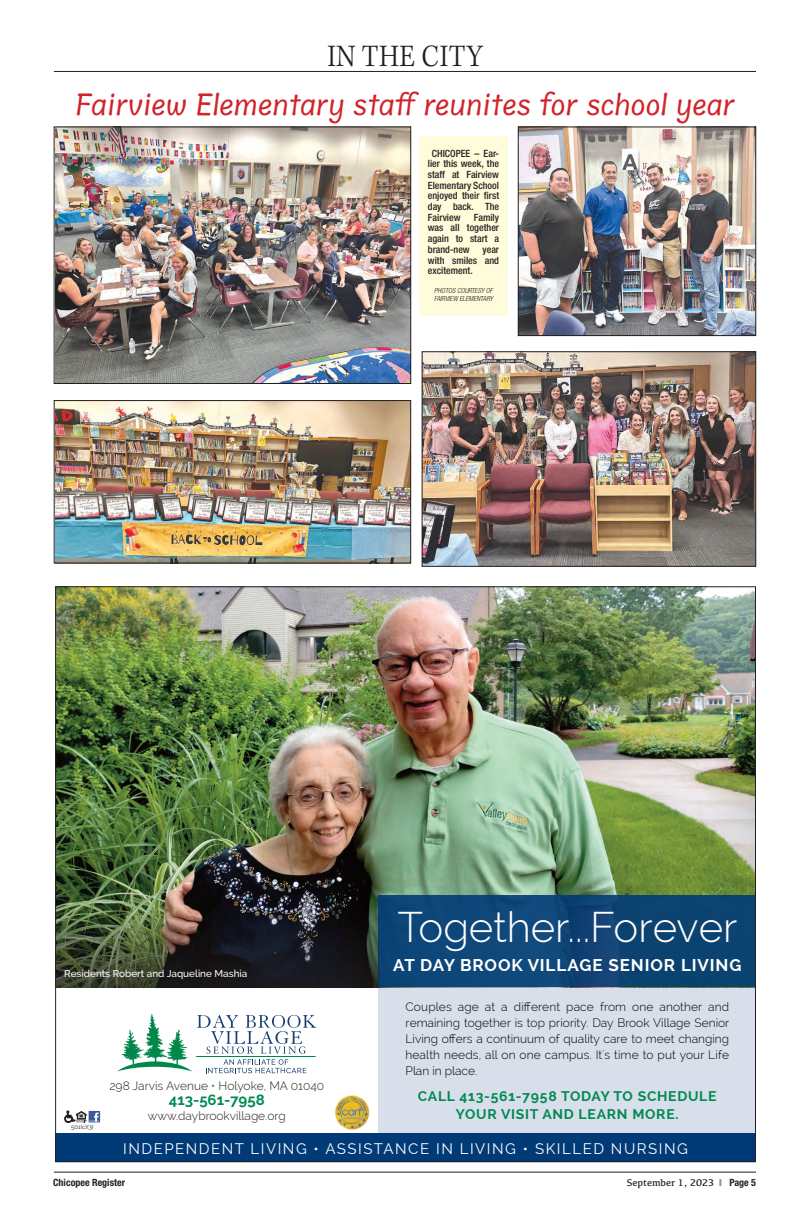
<style>
.page{position:relative;width:810px;height:1224px;background:#fff}
.page>*{position:absolute;margin:0;border:0;box-sizing:border-box;transform-origin:0 0}
.t1{font:300 42px "Raleway";color:#fff}
.t2{font:300 32px "Kepler Std";letter-spacing:.015em;color:#231f20;scale:.9 1}
.CRPhotoHead{font:27px "Annai MN";color:#d1232a}
.t3{font:700 17px "Raleway";letter-spacing:.05em;color:#fff}
.t4{font:15px "Raleway";letter-spacing:.1em;color:#fff}
.t5{font:700 15px "Raleway";color:#008a52}
.t6{font:700 14px/18px "Raleway";letter-spacing:.05em;color:#008a52;text-align:center}
.t7{font:300 12px/16px "Raleway";letter-spacing:.01em;color:#000;text-align:justify}
.t8{font:300 12px "Raleway";color:#231f20}
.CRCutline{font:500 condensed 10px/10.7px "Helvetica Neue LT Std";color:#231f20;text-align:justify}
.t9{font:500 10px "Raleway";color:#fff}
.t10{font:10px "Kefa";color:#231f20}
.t11{font:700 condensed 10px "Helvetica Neue LT Std";color:#231f20}
.CRPhotoCredit{font:italic 300 condensed 7px "Helvetica Neue LT Std";color:#231f20}
.t12{font:6px "Raleway";color:#231f20}
.s1{color:#008a52}
.s2{color:#939598}
.s3{font-family:"Helvetica Neue LT Std";font-weight:700;font-stretch:condensed}
</style>
<div class="page">
<hr style="left:54px;top:1172px;width:702px;height:1px;background:#231f20">
<hr style="left:54px;top:71px;width:702px;height:1px;background:#231f20">
<div style="left:379px;top:987px;width:377px;height:146px;background:#d9deeb"></div>
<img style="left:335px;top:1095px;width:17px;height:32px">
<div style="left:89px;top:1111px;width:11px;height:11px;background:#3b5b99"></div>
<svg style="left:65px;top:1110px;width:34px;height:13px"></svg>
<div style="left:55px;top:1133px;width:701px;height:29px;background:#013b77"></div>
<img style="left:57px;top:588px;width:697px;height:326px">
<div style="left:379px;top:896px;width:377px;height:91px;background:#0d4476"></div>
<svg style="left:117px;top:1014px;width:199px;height:59px"></svg>
<img style="left:57px;top:914px;width:322px;height:73px">
<img style="left:56px;top:402px;width:353px;height:159px">
<div style="left:54px;top:400px;width:357px;height:163px;border:1px solid #231f20"></div>
<img style="left:56px;top:129px;width:353px;height:253px">
<div style="left:54px;top:127px;width:357px;height:257px;border:1px solid #231f20"></div>
<img style="left:424px;top:353px;width:330px;height:212px">
<div style="left:422px;top:351px;width:334px;height:216px;border:1px solid #231f20"></div>
<img style="left:520px;top:129px;width:234px;height:205px">
<div style="left:518px;top:127px;width:238px;height:209px;border:1px solid #231f20"></div>
<div style="left:419px;top:136px;width:88px;height:179px;background:#fffcdc"></div>
<p class="t2" style="left:327px;top:38px;width:174px">IN THE CITY</p>
<p class="CRPhotoHead" style="left:75px;top:90px;width:661px">Fairview Elementary staff reunites for school year</p>
<p class="CRCutline" style="left:428px;top:147px;width:73px;text-indent:4px">CHICOPEE – Ear&shy;lier this week, the staff at Fairview Elementary School enjoyed their first day back. The Fairview</p>
<p class="CRCutline" style="left:428px;top:212px;width:73px;text-indent:46px">Family was all together again to start a brand-new</p>
<p class="CRCutline" style="left:428px;top:244px;width:73px;text-indent:55px">year with smiles and excitement.</p>
<p class="CRPhotoCredit" style="left:434px;top:286px;width:60px">PHOTOS COURTESY OF</p>
<p class="CRPhotoCredit" style="left:434px;top:294px;width:60px">FAIRVIEW ELEMENTARY</p>
<p class="t9" style="left:64px;top:968px;width:185px">Residents Robert and Jaqueline Mashia</p>
<p class="t12" style="left:71px;top:1123px;width:24px">501(c)(3)</p>
<p class="t8" style="left:109px;top:1079px;width:216px">298 Jarvis Avenue <span class="s1">•</span> Holyoke, MA 01040</p>
<p class="t5" style="left:169px;top:1091px;width:97px">413-561-7958</p>
<p class="t8" style="left:148px;top:1109px;width:140px">www.daybrookvillage.org</p>
<p class="t1" style="left:397px;top:903px;width:342px">Together...Forever</p>
<p class="t3" style="left:393px;top:955px;width:350px">AT DAY BROOK VILLAGE SENIOR LIVING</p>
<p class="t7" style="left:406px;top:999px;width:325px">Couples age at a different pace from one another and remaining together is top priority. Day Brook Village Senior Living offers a continuum of quality care to meet changing health needs, all on one campus. It's time to put your Life Plan in place.</p>
<p class="t6" style="left:418px;top:1087px;width:300px">CALL 413-561-7958 TODAY TO SCHEDULE<br>YOUR VISIT AND LEARN MORE.</p>
<p class="t4" style="left:123px;top:1140px;width:566px">INDEPENDENT LIVING • ASSISTANCE IN LIVING • SKILLED NURSING</p>
<p class="t11" style="left:53px;top:1176px;width:73px">Chicopee Register</p>
<p class="t10" style="left:627px;top:1176px;width:131px">September 1, 2023 <span class="s2">❙</span> <span class="s3">Page 5</span></p>
</div>
